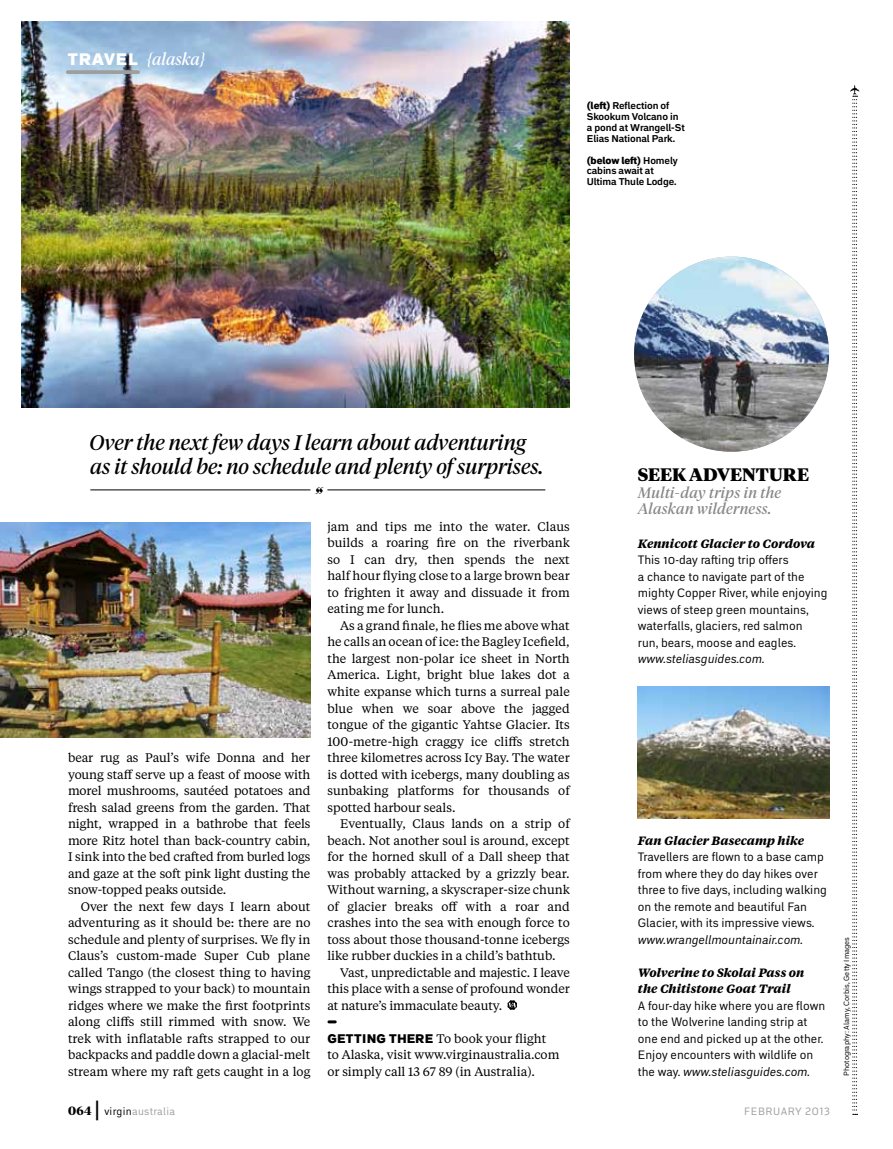
<style>
.page{position:relative;width:893px;height:1149px;background:#fff}
.page>*{position:absolute;margin:0;border:0;box-sizing:border-box;transform-origin:0 0}
.t1{font:italic 21px/24px "Tiempos Headline";color:#000}
.t2{font:italic 300 21px "Tiempos Headline";color:#000}
.t3{font:900 18px "Tiempos Headline";letter-spacing:.005em;color:#000}
.t4{font:italic 16.5px "Tiempos Headline";color:#fff}
.t5{font:italic 15px/16.5px "Tiempos Headline";letter-spacing:.02em;color:#878787}
.t6{font:12.3px/16.5px "Tiempos Text";color:#000;text-align:justify}
.t7{font:900 12.3px "Embarcadero MVB Pro";letter-spacing:.02em;color:#000}
.t8{font:12px/16.5px "Embarcadero MVB Pro";color:#000}
.t9{font:italic 700 12px/16.5px "Tiempos Text";color:#000}
.t10{font:italic 12px "Embarcadero MVB Pro";color:#000}
.t11{font:10.5px "Embarcadero MVB Pro";letter-spacing:.03em;color:#9e9e9d}
.t12{font:10.5px "Embarcadero MVB Pro";letter-spacing:.05em;color:#9e9e9d}
.t13{font:700 9.75px/10.8px "Embarcadero MVB Pro";letter-spacing:-.01em;color:#000}
.t14{font:7.5px "Embarcadero MVB Pro";color:#000}
.s1{font-family:"Embarcadero MVB Pro";font-weight:900;font-style:normal}
.s2{font-weight:900}
.s3{font-family:"Tiempos Headline";font-weight:700;font-size:12px;color:#000}
.s4{font-size:19.5px;color:#000}
.s5{color:#000}
.s6{font-style:italic}
</style>
<div class="page">
<svg style="left:507px;top:1000px;width:10px;height:9px"></svg>
<svg style="left:329px;top:1020px;width:6px;height:3px"></svg>
<img style="left:634px;top:256px;width:195px;height:195px;border-radius:97px">
<img style="left:21px;top:21px;width:549px;height:386px">
<img style="left:638px;top:686px;width:191px;height:132px">
<hr style="left:90px;top:489px;width:220px;height:1px;background:#000">
<hr style="left:327px;top:489px;width:218px;height:1px;background:#000">
<img style="left:0;top:522px;width:310px;height:215px">
<svg style="left:68px;top:70px;width:70px;height:4px"></svg>
<svg style="left:850px;top:85px;width:9px;height:1029px"></svg>
<h3 class="t4" style="left:68px;top:48px;width:139px"><span class="s1">TRAVEL</span> {alaska}</h3>
<p class="t13" style="left:587px;top:100px;width:99px"><span class="s2">(left)</span> Reflection of<br>Skookum Volcano in a pond at Wrangell-St<br>Elias National Park.</p>
<p class="t13" style="left:587px;top:154px;width:93px"><span class="s2">(below left)</span> Homely cabins await at<br>Ultima Thule Lodge.</p>
<h1 class="t1" style="left:90px;top:429px;width:455px">Over the next few days I learn about adventuring as it should be: no schedule and plenty of surprises.</h1>
<h1 class="t2" style="left:314px;top:482px;width:9px">”“</h1>
<p class="t6" style="left:68px;top:748px;width:244px">bear rug as Paul’s wife Donna and her young staff serve up a feast of moose with morel mushrooms, sautéed potatoes and fresh salad greens from the garden. That night, wrapped in a bathrobe that feels more Ritz hotel than back-country cabin, I sink into the bed crafted from burled logs and gaze at the soft pink light dusting the snow-topped peaks outside.</p>
<p class="t6" style="left:68px;top:897px;width:244px;text-indent:13px">Over the next few days I learn about adventuring as it should be: there are no schedule and plenty of surprises. We fly in Claus’s custom-made Super Cub plane called Tango (the closest thing to having wings strapped to your back) to mountain ridges where we make the first footprints along cliffs still rimmed with snow. We trek with inflatable rafts strapped to our backpacks and paddle down a glacial-melt stream where my raft gets caught in a log</p>
<p class="t11" style="left:68px;top:1103px;width:109px"><span class="s3">064</span><span class="s4">|</span> <span class="s5">virgin</span>australia</p>
<p class="t6" style="left:327px;top:517px;width:244px">jam and tips me into the water. Claus builds a roaring fire on the riverbank so I can dry, then spends the next half hour flying close to a large brown bear to frighten it away and dissuade it from eating me for lunch.</p>
<p class="t6" style="left:327px;top:616px;width:244px;text-indent:13px">As a grand finale, he flies me above what he calls an ocean of ice: the Bagley Icefield, the largest non-polar ice sheet in North America. Light, bright blue lakes dot a white expanse which turns a surreal pale blue when we soar above the jagged tongue of the gigantic Yahtse Glacier. Its 100-metre-high craggy ice cliffs stretch three kilometres across Icy Bay. The water is dotted with icebergs, many doubling as sunbaking platforms for thousands of spotted harbour seals.</p>
<p class="t6" style="left:327px;top:814px;width:244px;text-indent:13px">Eventually, Claus lands on a strip of beach. Not another soul is around, except for the horned skull of a Dall sheep that was probably attacked by a grizzly bear.<br>Without warning, a skyscraper-size chunk of glacier breaks off with a roar and crashes into the sea with enough force to toss about those thousand-tonne icebergs like rubber duckies in a child’s bathtub.</p>
<p class="t6" style="left:327px;top:963px;width:244px;text-indent:13px">Vast, unpredictable and majestic. I leave this place with a sense of profound wonder at nature’s immaculate beauty.</p>
<p class="t7" style="left:328px;top:1029px;width:19px">Gett</p>
<p class="t7" style="left:362px;top:1029px;width:55px">ing There</p>
<p class="t6" style="left:327px;top:1029px;width:233px;text-align:left;text-indent:109px">To book your flight to Alaska, visit www.virginaustralia.com or simply call 13 67 89 (in Australia).</p>
<h2 class="t3" style="left:638px;top:462px;width:173px">SEEK ADVENTURE</h2>
<p class="t5" style="left:638px;top:483px;width:145px">Multi-day trips in the<br>Alaskan wilderness.</p>
<p class="t9" style="left:638px;top:534px;width:179px">Kennicott Glacier to Cordova</p>
<p class="t8" style="left:638px;top:551px;width:191px">This 10-day rafting trip offers<br>a chance to navigate part of the mighty Copper River, while enjoying views of steep green mountains, waterfalls, glaciers, red salmon<br>run, bears, moose and eagles.</p>
<p class="t10" style="left:638px;top:650px;width:128px">www.steliasguides.com.</p>
<p class="t9" style="left:638px;top:831px;width:168px">Fan Glacier Basecamp hike</p>
<p class="t8" style="left:638px;top:848px;width:191px">Travellers are flown to a base camp from where they do day hikes over three to five days, including walking on the remote and beautiful Fan Glacier, with its impressive views.</p>
<p class="t10" style="left:638px;top:930px;width:167px">www.wrangellmountainair.com.</p>
<p class="t9" style="left:638px;top:963px;width:168px">Wolverine to Skolai Pass on the Chitistone Goat Trail</p>
<p class="t8" style="left:638px;top:996px;width:189px">A four-day hike where you are flown to the Wolverine landing strip at one end and picked up at the other.<br>E njoy encounters with wildlife on the way. <span class="s6">www.steliasguides.com.</span></p>
<p class="t12" style="left:744px;top:1103px;width:87px">fE bruary 2013</p>
<p class="t14" style="left:841px;top:1075px;width:140px;rotate:-90deg">Photography: Alamy, Corbis, Getty Images</p>
</div>
